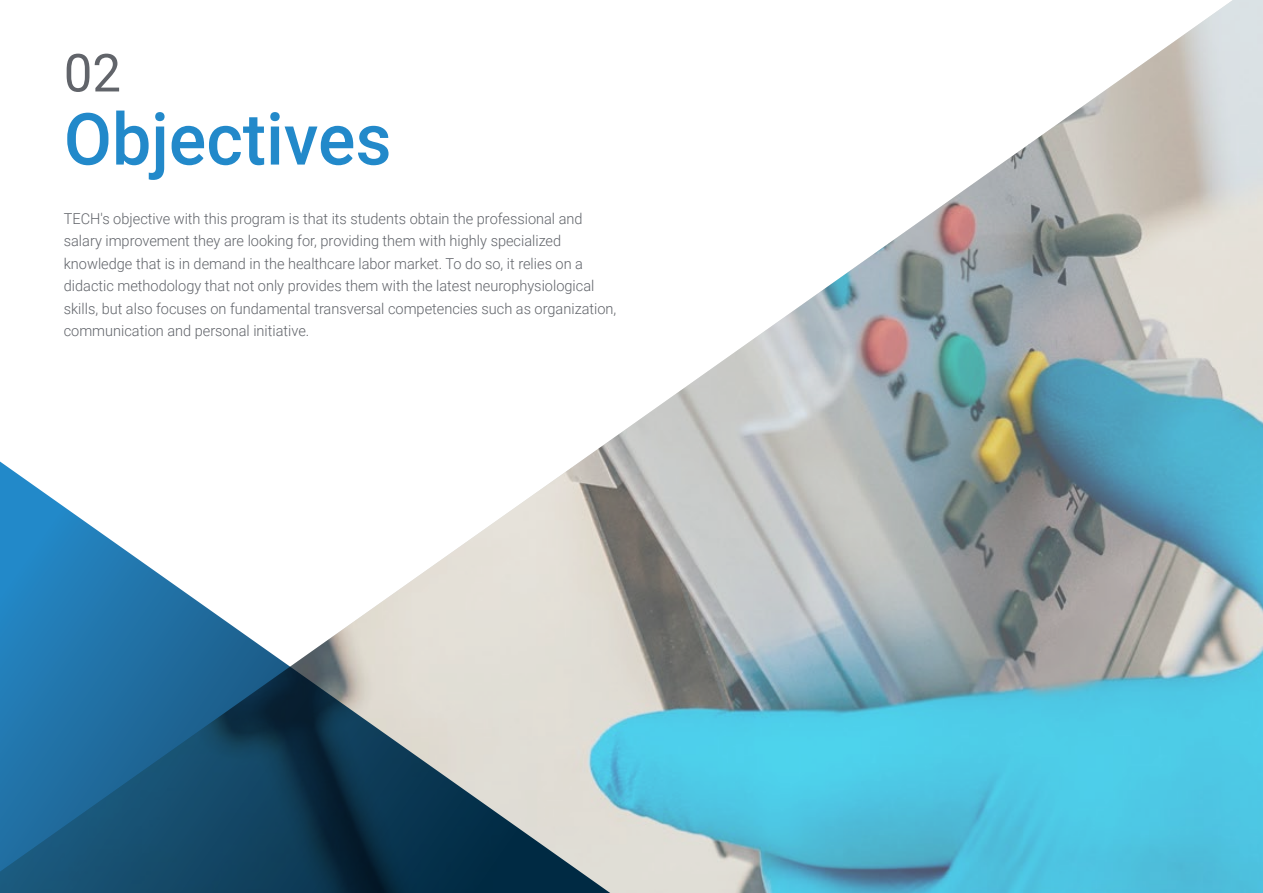
<style>
.page{position:relative;width:1263px;height:893px;background:#fff}
.page>*{position:absolute;margin:0;border:0;box-sizing:border-box;transform-origin:0 0}
.t1{font:500 72px "Roboto";color:#2289ca}
.t2{font:52.5px "Roboto";color:#61646a}
.t3{font:300 15px/22.5px "Roboto";color:#61646a}
</style>
<div class="page">
<img style="left:602px;top:0;width:661px;height:893px">
<svg style="left:0;top:446px;width:640px;height:447px"></svg>
<h2 class="t2" style="left:64px;top:36px;width:59px">02</h2>
<h1 class="t1" style="left:64px;top:89px;width:329px">Objectives</h1>
<p class="t3" style="left:64px;top:207px;width:554px">TECH's objective with this program is that its students obtain the professional and salary improvement they are looking for, providing them with highly specialized knowledge that is in demand in the healthcare labor market. To do so, it relies on a didactic methodology that not only provides them with the latest neurophysiological skills, but also focuses on fundamental transversal competencies such as organization, communication and personal initiative.</p>
</div>
